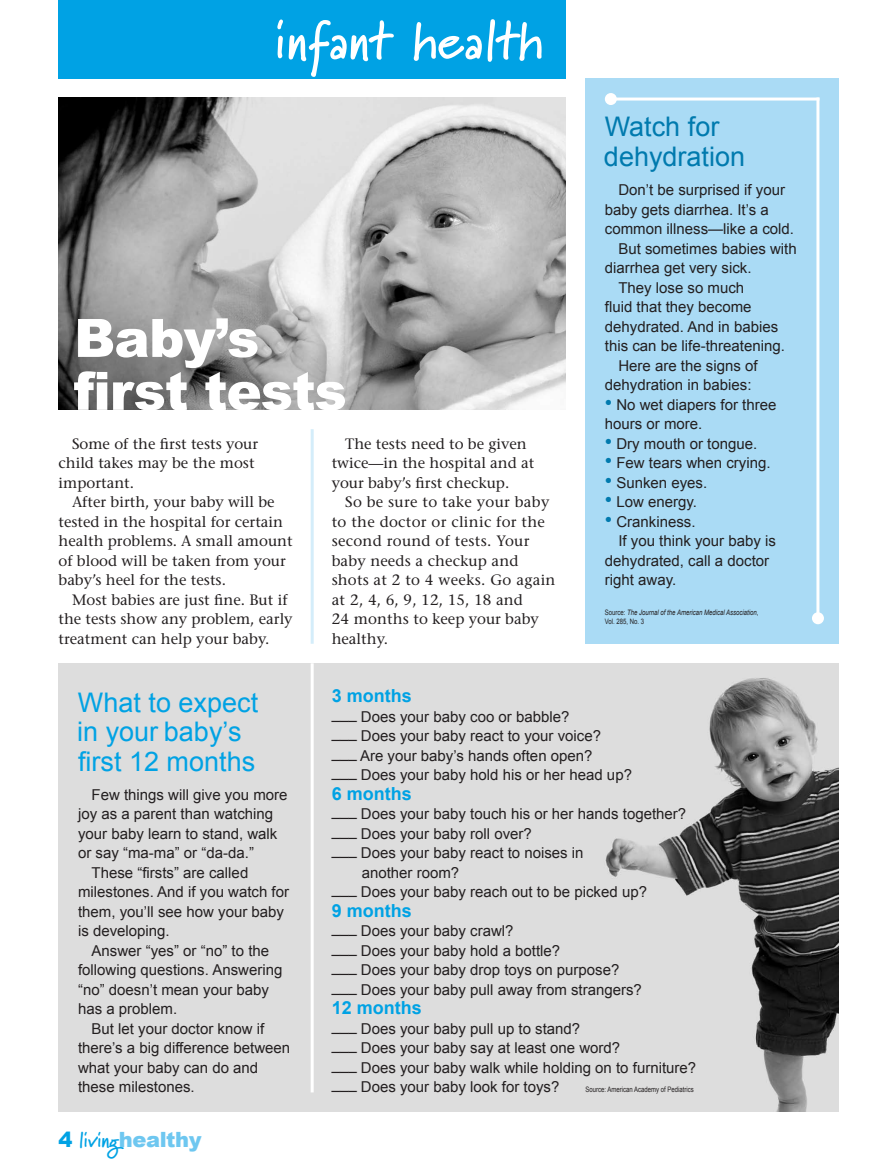
<style>
.page{position:relative;width:878px;height:1175px;background:#fff}
.page>*{position:absolute;margin:0;border:0;box-sizing:border-box;transform-origin:0 0}
.t1{font:700 54px "Marydale";color:#fff}
.t2{font:900 52.95px/52.9px "Arial";letter-spacing:-.02em;color:#fff}
.t3{font:27px/29.4px "Arial";color:#00a2e4}
.t4{font:27px/29.4px "Arial";color:#007aae}
.t5{font:900 21px "Arial";letter-spacing:-.02em;color:#6ec7f0}
.t6{font:700 18px "Arial";color:#00a2e4}
.t7{font:15px/19.5px "Arial";color:#231f20}
.t8{font:15px/19.5px "Stone Serif";color:#231f20}
.t9{font:15px/19.5px "Stone Serif";letter-spacing:.02em;color:#231f20}
.t10{font:italic 7.5px/9.8px "Arial";color:#231f20;scale:.8 1}
.t11{font:7.5px "Arial";color:#231f20;scale:.8 1}
.s1{font-size:21px;color:#007aae}
.s2{font-style:normal}
.s3{color:#00a2e4}
.s4{font-family:"Marydale";font-weight:700;color:#00a2e4}
</style>
<div class="page">
<img style="left:58px;top:663px;width:780px;height:449px">
<div style="left:585px;top:78px;width:253px;height:566px;background:#aadbf5"></div>
<hr style="left:816px;top:98px;width:3px;height:520px;background:#fff">
<div style="left:812px;top:612px;width:12px;height:12px;background:#fff;border-radius:50%"></div>
<hr style="left:610px;top:98px;width:209px;height:2px;background:#fff">
<div style="left:604px;top:93px;width:12px;height:12px;background:#fff;border-radius:50%"></div>
<img style="left:58px;top:98px;width:508px;height:312px">
<svg style="left:310px;top:429px;width:4px;height:215px"></svg>
<div style="left:58px;top:0;width:508px;height:78px;background:#00a2e4"></div>
<svg style="left:310px;top:663px;width:4px;height:429px"></svg>
<h1 class="t1" style="left:273px;top:8px;width:271px">infant health</h1>
<h2 class="t2" style="left:74px;top:312px;width:275px">Baby’s first tests</h2>
<p class="t8" style="left:58px;top:434px;width:201px;text-indent:14px">Some of the first tests your child takes may be the most important.</p>
<p class="t8" style="left:58px;top:492px;width:235px;text-indent:14px">After birth, your baby will be tested in the hospital for certain health problems. A small amount of blood will be taken from your baby’s heel for the tests.</p>
<p class="t8" style="left:58px;top:590px;width:235px;text-indent:14px">Most babies are just fine. But if the tests show any problem, early treatment can help your baby.</p>
<p class="t8" style="left:332px;top:434px;width:204px;text-indent:14px">The tests need to be given twice—in the hospital and at your baby’s first checkup.</p>
<p class="t9" style="left:332px;top:492px;width:225px;text-indent:14px">So be sure to take your baby to the doctor or clinic for the second round of tests. Your baby needs a checkup and shots at 2 to 4 weeks. Go again at 2, 4, 6, 9, 12, 15, 18 and<br>24 months to keep your baby healthy.</p>
<h3 class="t4" style="left:604px;top:112px;width:143px">Watch for dehydration</h3>
<p class="t7" style="left:618px;top:180px;width:168px">Don’t be surprised if your</p>
<p class="t7" style="left:604px;top:199px;width:165px">baby gets diarrhea. It’s a</p>
<p class="t7" style="left:604px;top:219px;width:191px">common illness—like a cold.</p>
<p class="t7" style="left:618px;top:238px;width:180px">But sometimes babies with</p>
<p class="t7" style="left:604px;top:258px;width:148px">diarrhea get very sick.</p>
<p class="t7" style="left:618px;top:277px;width:127px">They lose so much</p>
<p class="t7" style="left:604px;top:297px;width:148px">fluid that they become</p>
<p class="t7" style="left:604px;top:316px;width:175px">dehydrated. And in babies</p>
<p class="t7" style="left:604px;top:336px;width:182px">this can be life-threatening.</p>
<p class="t7" style="left:618px;top:355px;width:141px">Here are the signs of</p>
<p class="t7" style="left:604px;top:375px;width:148px">dehydration in babies:</p>
<p class="t7" style="left:604px;top:394px;width:173px"><span class="s1">•</span> No wet diapers for three hours or more.</p>
<p class="t7" style="left:604px;top:433px;width:154px"><span class="s1">•</span> Dry mouth or tongue.</p>
<p class="t7" style="left:604px;top:453px;width:167px"><span class="s1">•</span> Few tears when crying.</p>
<p class="t7" style="left:604px;top:472px;width:104px"><span class="s1">•</span> Sunken eyes.</p>
<p class="t7" style="left:604px;top:492px;width:94px"><span class="s1">•</span> Low energy.</p>
<p class="t7" style="left:604px;top:511px;width:92px"><span class="s1">•</span> Crankiness.</p>
<p class="t7" style="left:618px;top:531px;width:159px">If you think your baby is</p>
<p class="t7" style="left:604px;top:550px;width:166px">dehydrated, call a doctor</p>
<p class="t7" style="left:604px;top:570px;width:73px">right away.</p>
<p class="t10" style="left:604px;top:607px;width:194px"><span class="s2">Source:</span> The Journal of the American Medical Association<span class="s2">,<br>Vol. 285, No. 3</span></p>
<p class="t6" style="left:332px;top:686px;width:82px">3 months</p>
<p class="t7" style="left:332px;top:706px;width:302px">___ Does your baby coo or babble?<br>___ Does your baby react to your voice?<br>___ Are your baby’s hands often open?<br>___ Does your baby hold his or her head up?</p>
<p class="t6" style="left:332px;top:783px;width:82px">6 months</p>
<p class="t7" style="left:332px;top:804px;width:356px">___ Does your baby touch his or her hands together?</p>
<p class="t7" style="left:332px;top:823px;width:202px">___ Does your baby roll over?</p>
<p class="t7" style="left:332px;top:843px;width:253px">___ Does your baby react to noises in</p>
<p class="t7" style="left:362px;top:862px;width:99px">another room?</p>
<p class="t7" style="left:332px;top:882px;width:317px">___ Does your baby reach out to be picked up?</p>
<p class="t6" style="left:332px;top:900px;width:82px">9 months</p>
<p class="t7" style="left:332px;top:921px;width:312px">___ Does your baby crawl?<br>___ Does your baby hold a bottle?<br>___ Does your baby drop toys on purpose? ___ Does your baby pull away from strangers?</p>
<p class="t6" style="left:332px;top:998px;width:92px">12 months</p>
<p class="t7" style="left:332px;top:1018px;width:366px">___ Does your baby pull up to stand?<br>___ Does your baby say at least one word?<br>___ Does your baby walk while holding on to furniture? ___ Does your baby look for toys?</p>
<h3 class="t3" style="left:77px;top:687px;width:182px">What to expect in your baby’s first 12 months</h3>
<p class="t7" style="left:92px;top:784px;width:197px">Few things will give you more</p>
<p class="t7" style="left:78px;top:804px;width:197px">joy as a parent than watching</p>
<p class="t7" style="left:78px;top:823px;width:201px">your baby learn to stand, walk</p>
<p class="t7" style="left:78px;top:843px;width:177px">or say “ma-ma” or “da-da.”</p>
<p class="t7" style="left:92px;top:862px;width:158px">These “firsts” are called</p>
<p class="t7" style="left:78px;top:882px;width:212px">milestones. And if you watch for</p>
<p class="t7" style="left:78px;top:901px;width:207px">them, you’ll see how your baby</p>
<p class="t7" style="left:78px;top:921px;width:93px">is developing.</p>
<p class="t7" style="left:92px;top:940px;width:179px">Answer “yes” or “no” to the</p>
<p class="t7" style="left:78px;top:960px;width:206px">following questions. Answering</p>
<p class="t7" style="left:78px;top:979px;width:192px">“no” doesn’t mean your baby</p>
<p class="t7" style="left:78px;top:999px;width:101px">has a problem.</p>
<p class="t7" style="left:92px;top:1018px;width:174px">But let your doctor know if</p>
<p class="t7" style="left:78px;top:1038px;width:214px">there’s a big difference between</p>
<p class="t7" style="left:78px;top:1057px;width:182px">what your baby can do and</p>
<p class="t7" style="left:78px;top:1077px;width:118px">these milestones.</p>
<p class="t11" style="left:585px;top:1085px;width:137px">Source: American Academy of Pediatrics</p>
<h3 class="t5" style="left:58px;top:1127px;width:144px"><span class="s3">4</span> <span class="s4">living</span>healthy</h3>
</div>
